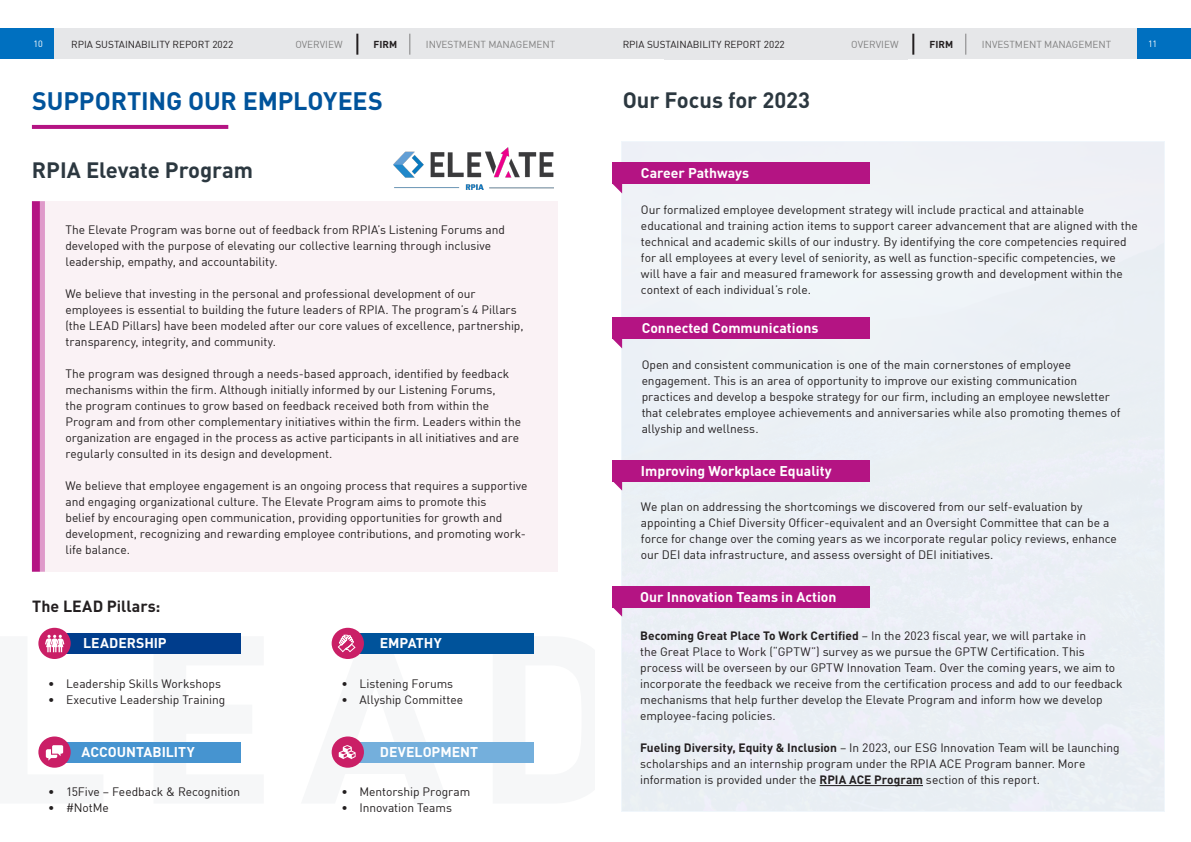
<style>
.page{position:relative;width:1191px;height:842px;background:#fff}
.page>*{position:absolute;margin:0;border:0;box-sizing:border-box;transform-origin:0 0}
.t1{font:700 235px "DIN";color:#f6f7f8}
.t2{font:700 25px "DIN";letter-spacing:-.005em;color:#00539b}
.t3{font:700 22px "DIN";color:#2c3840}
.t4{font:700 16px "DIN";color:#231f20}
.t5{font:700 14px "DIN";color:#fff}
.t6{font:12px/16px "DIN";letter-spacing:-.005em;color:#231f20}
.t7{font:10px "DIN";color:#231f20}
.t8{font:10px "DIN";color:#808080}
.t9{font:700 10px "DIN";color:#231f20}
.t10{font:9px "DIN";color:#fff}
.s1{font-weight:700}
</style>
<div class="page">
<svg style="left:32px;top:125px;width:196px;height:4px"></svg>
<div style="left:32px;top:201px;width:525px;height:371px;background:#faf2f5"></div>
<div style="left:32px;top:201px;width:8px;height:371px;background:#b41483"></div>
<div style="left:40px;top:201px;width:5px;height:371px;background:#df9aca"></div>
<div style="left:60px;top:633px;width:180px;height:21px;background:#003d8c"></div>
<div style="left:38px;top:628px;width:33px;height:31px;background:#ca1f66;border-radius:50%"></div>
<div style="left:353px;top:633px;width:180px;height:21px;background:#00539b"></div>
<div style="left:332px;top:628px;width:32px;height:31px;background:#ca1f66;border-radius:50%"></div>
<div style="left:60px;top:742px;width:180px;height:20px;background:#4694d0"></div>
<div style="left:38px;top:736px;width:33px;height:32px;background:#ca1f66;border-radius:50%"></div>
<div style="left:353px;top:742px;width:180px;height:20px;background:#74afdc"></div>
<div style="left:332px;top:736px;width:32px;height:32px;background:#ca1f66;border-radius:50%"></div>
<svg style="left:45px;top:635px;width:19px;height:17px"></svg>
<svg style="left:337px;top:634px;width:19px;height:19px"></svg>
<svg style="left:46px;top:745px;width:17px;height:16px"></svg>
<svg style="left:339px;top:745px;width:16px;height:14px"></svg>
<div style="left:621px;top:141px;width:543px;height:671px;background:#f0f6fb"></div>
<div style="left:612px;top:163px;width:257px;height:21px;background:#b41483"></div>
<div style="left:612px;top:318px;width:258px;height:21px;background:#b41483"></div>
<div style="left:612px;top:586px;width:258px;height:21px;background:#b41483"></div>
<hr style="left:819px;top:785px;width:104px;height:1px;background:#231f20">
<svg style="left:612px;top:184px;width:10px;height:9px"></svg>
<svg style="left:612px;top:339px;width:10px;height:9px"></svg>
<svg style="left:612px;top:607px;width:10px;height:10px"></svg>
<img style="left:394px;top:147px;width:159px;height:42px">
<div style="left:612px;top:460px;width:258px;height:21px;background:#b41483"></div>
<svg style="left:612px;top:481px;width:10px;height:10px"></svg>
<div style="left:0;top:28px;width:54px;height:31px;background:#0070c0"></div>
<div style="left:1136px;top:28px;width:55px;height:31px;background:#0070c0"></div>
<div style="left:298px;top:28px;width:297px;height:31px;background:#e6e7e9"></div>
<div style="left:823px;top:28px;width:313px;height:31px;background:#e6e7e9"></div>
<div style="left:54px;top:28px;width:244px;height:31px;background:#e6e7e9"></div>
<hr style="left:356px;top:34px;width:2px;height:21px;background:#231f20">
<svg style="left:409px;top:34px;width:1px;height:21px"></svg>
<div style="left:595px;top:28px;width:228px;height:31px;background:#e6e7e9"></div>
<div style="left:664px;top:29px;width:243px;height:31px;background:#e6e7e9"></div>
<hr style="left:912px;top:34px;width:2px;height:21px;background:#231f20">
<svg style="left:965px;top:34px;width:1px;height:21px"></svg>
<p class="t10" style="left:34px;top:39px;width:11px">10</p>
<p class="t7" style="left:71px;top:38px;width:164px">RPIA SUSTAINABILITY REPORT 2022</p>
<p class="t8" style="left:295px;top:38px;width:49px">OVERVIEW</p>
<p class="t9" style="left:373px;top:38px;width:25px">FIRM</p>
<p class="t8" style="left:426px;top:38px;width:131px">INVESTMENT MANAGEMENT</p>
<p class="t7" style="left:623px;top:38px;width:164px">RPIA SUSTAINABILITY REPORT 2022</p>
<p class="t8" style="left:851px;top:38px;width:49px">OVERVIEW</p>
<p class="t9" style="left:929px;top:38px;width:25px">FIRM</p>
<p class="t8" style="left:982px;top:38px;width:131px">INVESTMENT MANAGEMENT</p>
<p class="t10" style="left:1148px;top:39px;width:10px">11</p>
<h2 class="t2" style="left:32px;top:85px;width:352px">SUPPORTING OUR EMPLOYEES</h2>
<h3 class="t3" style="left:32px;top:155px;width:223px">RPIA Elevate Program</h3>
<p class="t6" style="left:65px;top:222px;width:441px">The Elevate Program was borne out of feedback from RPIA’s Listening Forums and developed with the purpose of elevating our collective learning through inclusive leadership, empathy, and accountability.</p>
<p class="t6" style="left:65px;top:286px;width:459px">We believe that investing in the personal and professional development of our employees is essential to building the future leaders of RPIA. The program’s 4 Pillars (the LEAD Pillars) have been modeled after our core values of excellence, partnership, transparency, integrity, and community.</p>
<p class="t6" style="left:65px;top:366px;width:457px">The program was designed through a needs-based approach, identified by feedback mechanisms within the firm. Although initially informed by our Listening Forums,<br>the program continues to grow based on feedback received both from within the Program and from other complementary initiatives within the firm. Leaders within the organization are engaged in the process as active participants in all initiatives and are regularly consulted in its design and development.</p>
<p class="t6" style="left:65px;top:478px;width:464px">We believe that employee engagement is an ongoing process that requires a supportive and engaging organizational culture. The Elevate Program aims to promote this<br>belief by encouraging open communication, providing opportunities for growth and development, recognizing and rewarding employee contributions, and promoting work&shy;life balance.</p>
<h3 class="t4" style="left:32px;top:595px;width:130px">The LEAD Pillars:</h3>
<h3 class="t3" style="left:623px;top:86px;width:189px">Our Focus for 2023</h3>
<p class="t5" style="left:641px;top:164px;width:110px">Career Pathways</p>
<p class="t6" style="left:641px;top:201px;width:498px">Our formalized employee development strategy will include practical and attainable educational and training action items to support career advancement that are aligned with the technical and academic skills of our industry. By identifying the core competencies required for all employees at every level of seniority, as well as function-specific competencies, we<br>will have a fair and measured framework for assessing growth and development within the context of each individual’s role.</p>
<p class="t5" style="left:641px;top:319px;width:178px">Connected Communications</p>
<p class="t6" style="left:641px;top:356px;width:480px">Open and consistent communication is one of the main cornerstones of employee engagement. This is an area of opportunity to improve our existing communication practices and develop a bespoke strategy for our firm, including an employee newsletter that celebrates employee achievements and anniversaries while also promoting themes of allyship and wellness.</p>
<p class="t5" style="left:641px;top:461px;width:192px">Improving Workplace Equality</p>
<p class="t6" style="left:641px;top:498px;width:477px">We plan on addressing the shortcomings we discovered from our self-evaluation by appointing a Chief Diversity Officer-equivalent and an Oversight Committee that can be a force for change over the coming years as we incorporate regular policy reviews, enhance our DEI data infrastructure, and assess oversight of DEI initiatives.</p>
<p class="t5" style="left:640px;top:587px;width:198px">Our Innovation Teams in Action</p>
<h1 class="t1" style="left:-25px;top:565px;width:654px">LEAD</h1>
<p class="t5" style="left:83px;top:634px;width:85px">LEADERSHIP</p>
<p class="t5" style="left:380px;top:634px;width:63px">EMPATHY</p>
<p class="t6" style="left:48px;top:675px;width:174px">• Leadership Skills Workshops</p>
<p class="t6" style="left:48px;top:691px;width:179px">• Executive Leadership Training</p>
<p class="t6" style="left:341px;top:675px;width:113px">• Listening Forums</p>
<p class="t6" style="left:341px;top:691px;width:123px">• Allyship Committee</p>
<p class="t5" style="left:82px;top:743px;width:115px">ACCOUNTABILITY</p>
<p class="t5" style="left:380px;top:743px;width:100px">DEVELOPMENT</p>
<p class="t6" style="left:48px;top:784px;width:194px">• 15Five – Feedback &amp; Recognition</p>
<p class="t6" style="left:48px;top:800px;width:62px">• #NotMe</p>
<p class="t6" style="left:341px;top:784px;width:130px">• Mentorship Program</p>
<p class="t6" style="left:341px;top:800px;width:112px">• Innovation Teams</p>
<p class="t6" style="left:640px;top:627px;width:484px"><span class="s1">Becoming Great Place To Work Certified</span> – In the 2023 fiscal year, we will partake in<br>the Great Place to Work (“GPTW”) survey as we pursue the GPTW Certification. This process will be overseen by our GPTW Innovation Team. Over the coming years, we aim to incorporate the feedback we receive from the certification process and add to our feedback mechanisms that help further develop the Elevate Program and inform how we develop employee-facing policies.</p>
<p class="t6" style="left:640px;top:739px;width:481px"><span class="s1">Fueling Diversity, Equity &amp; Inclusion</span> – In 2023, our ESG Innovation Team will be launching scholarships and an internship program under the RPIA ACE Program banner. More information is provided under the <span class="s1">RPIA ACE Program</span> section of this report.</p>
</div>
